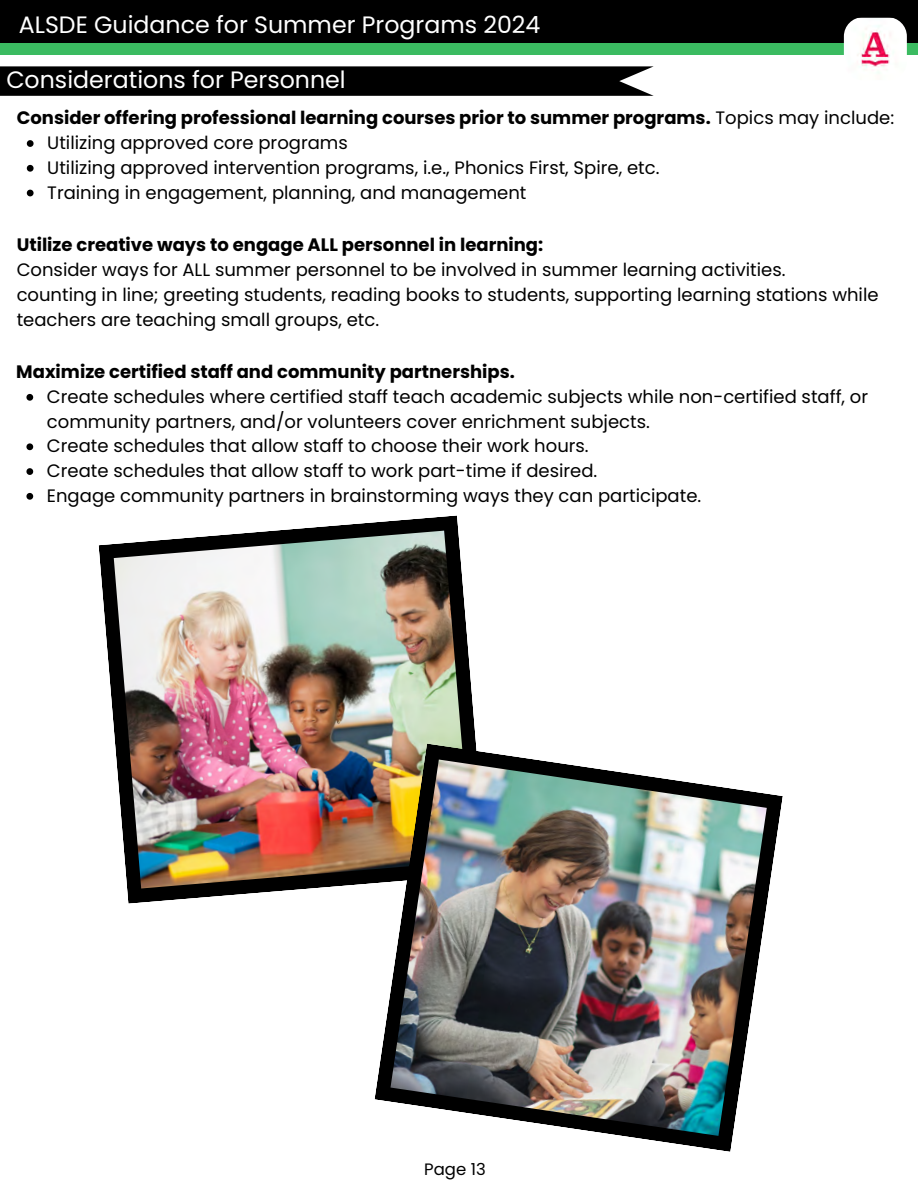
<style>
.page{position:relative;width:918px;height:1188px;background:#fff}
.page>*{position:absolute;margin:0;border:0;box-sizing:border-box;transform-origin:0 0}
.t1{font:23.7px "Poppins";color:#fff}
.t2{font:18px/24.8px "Poppins";color:#000}
.t3{font:700 18px "Poppins";color:#000}
.t4{font:16.5px "Poppins";color:#000}
.s1{font-weight:700}
</style>
<div class="page">
<div style="left:0;top:43px;width:918px;height:11px;background:#3bbb61"></div>
<div style="left:0;top:0;width:918px;height:43px;background:#000"></div>
<img style="left:844px;top:17px;width:63px;height:63px;border-radius:19px">
<svg style="left:0;top:66px;width:654px;height:30px;background:#0b0b0b"></svg>
<svg style="left:27px;top:140px;width:7px;height:7px"></svg>
<svg style="left:27px;top:165px;width:7px;height:7px"></svg>
<svg style="left:27px;top:190px;width:7px;height:6px"></svg>
<svg style="left:26px;top:394px;width:7px;height:7px"></svg>
<svg style="left:26px;top:443px;width:7px;height:7px"></svg>
<svg style="left:26px;top:468px;width:7px;height:7px"></svg>
<svg style="left:26px;top:493px;width:7px;height:7px"></svg>
<img style="left:99px;top:515px;width:377px;height:389px">
<img style="left:374px;top:744px;width:409px;height:408px">
<p class="t1" style="left:19px;top:8px;width:523px">ALSDE Guidance for Summer Programs 2024</p>
<p class="t1" style="left:6px;top:63px;width:341px">Considerations for Personnel</p>
<p class="t2" style="left:47px;top:106px;width:848px;text-indent:-31px"><span class="s1">Consider offering professional learning courses prior to summer programs.</span> Topics may include:<br>Utilizing approved core programs<br>Utilizing approved intervention programs, i.e., Phonics First, Spire, etc.<br>Training in engagement, planning, and management</p>
<p class="t3" style="left:17px;top:232px;width:528px">Utilize creative ways to engage ALL personnel in learning:</p>
<p class="t2" style="left:17px;top:257px;width:863px">Consider ways for ALL summer personnel to be involved in summer learning activities.<br>counting in line; greeting students, reading books to students, supporting learning stations while teachers are teaching small groups, etc.</p>
<p class="t3" style="left:16px;top:359px;width:500px">Maximize certified staff and community partnerships.</p>
<p class="t2" style="left:47px;top:384px;width:823px">Create schedules where certified staff teach academic subjects while non-certified staff, or community partners, and/or volunteers cover enrichment subjects.<br>Create schedules that allow staff to choose their work hours.<br>Create schedules that allow staff to work part-time if desired.<br>Engage community partners in brainstorming ways they can participate.</p>
<p class="t4" style="left:424px;top:1157px;width:63px">Page 13</p>
</div>
